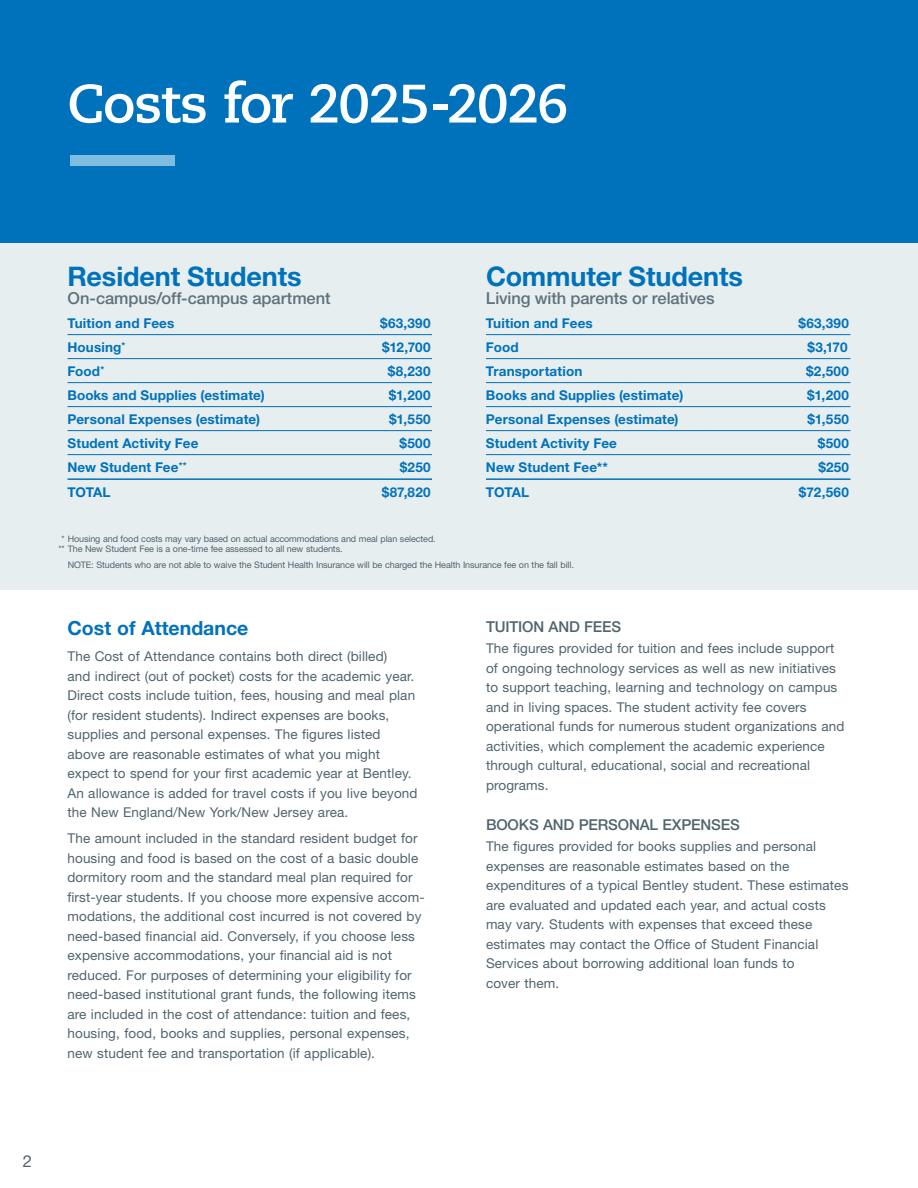
<style>
.page{position:relative;width:918px;height:1188px;background:#fff}
.page>*{position:absolute;margin:0;border:0;box-sizing:border-box;transform-origin:0 0}
.t1{font:700 54px "Caecilia LT Std";letter-spacing:-.035em;color:#fff}
.t2{font:700 27px "Helvetica Neue LT Std";letter-spacing:-.005em;color:#0072bc}
.SubHead_Blue_Helv_Neue_Bold_13_13{font:700 19.5px "Helvetica Neue LT Std";color:#0072bc}
.t3{font:500 16.5px "Helvetica Neue LT Std";letter-spacing:-.005em;color:#5e727c}
.t4{font:16.5px "Helvetica Neue LT Std";color:#4f646e}
.SubHead_Helv_Neue_med_Gray_10_13_Caps{font:500 15px "Helvetica Neue LT Std";letter-spacing:-.01em;color:#4f646e}
.Body_Helv_Neue_roman_9_13{font:13.5px/19.5px "Helvetica Neue LT Std";letter-spacing:.01em;color:#4f646e}
.SubHead_Blue_Helv_Neue_Bold_13_13-2{font:700 13.5px "Helvetica Neue LT Std";letter-spacing:.01em;color:#0072bc}
.SubHead_Blue_Helv_Neue_Bold_13_13-3{font:9px "Helvetica Neue LT Std";letter-spacing:-.01em;color:#4f646e}
</style>
<div class="page">
<div style="left:0;top:225px;width:918px;height:365px;background:#e7eeef"></div>
<hr style="left:68px;top:334px;width:364px;height:1px;background:#0072bc">
<hr style="left:68px;top:358px;width:364px;height:1px;background:#0072bc">
<hr style="left:68px;top:382px;width:364px;height:1px;background:#0072bc">
<hr style="left:68px;top:406px;width:364px;height:1px;background:#0072bc">
<hr style="left:68px;top:430px;width:364px;height:1px;background:#0072bc">
<hr style="left:68px;top:454px;width:364px;height:1px;background:#0072bc">
<hr style="left:68px;top:478px;width:364px;height:2px;background:#0072bc">
<hr style="left:486px;top:334px;width:364px;height:1px;background:#0072bc">
<hr style="left:486px;top:358px;width:364px;height:1px;background:#0072bc">
<hr style="left:486px;top:382px;width:364px;height:1px;background:#0072bc">
<hr style="left:486px;top:406px;width:364px;height:1px;background:#0072bc">
<hr style="left:486px;top:430px;width:364px;height:1px;background:#0072bc">
<hr style="left:486px;top:454px;width:364px;height:1px;background:#0072bc">
<hr style="left:486px;top:478px;width:364px;height:2px;background:#0072bc">
<div style="left:0;top:0;width:918px;height:243px;background:#0072bc"></div>
<div style="left:70px;top:155px;width:105px;height:11px;background:#80bbe0"></div>
<p class="t1" style="left:68px;top:72px;width:503px">Costs for 2025-2026</p>
<p class="t2" style="left:68px;top:259px;width:236px">Resident Students</p>
<p class="t3" style="left:68px;top:288px;width:265px">On-campus/off-campus apartment</p>
<p class="SubHead_Blue_Helv_Neue_Bold_13_13-2" style="left:68px;top:315px;width:108px">Tuition and Fees</p>
<p class="SubHead_Blue_Helv_Neue_Bold_13_13-2" style="left:380px;top:315px;width:52px">$63,390</p>
<p class="SubHead_Blue_Helv_Neue_Bold_13_13-2" style="left:68px;top:339px;width:59px">Housing<sup>*</sup></p>
<p class="SubHead_Blue_Helv_Neue_Bold_13_13-2" style="left:382px;top:339px;width:50px">$12,700</p>
<p class="SubHead_Blue_Helv_Neue_Bold_13_13-2" style="left:68px;top:363px;width:38px">Food<sup>*</sup></p>
<p class="SubHead_Blue_Helv_Neue_Bold_13_13-2" style="left:388px;top:363px;width:44px">$8,230</p>
<p class="SubHead_Blue_Helv_Neue_Bold_13_13-2" style="left:68px;top:387px;width:199px">Books and Supplies (estimate)</p>
<p class="SubHead_Blue_Helv_Neue_Bold_13_13-2" style="left:389px;top:387px;width:43px">$1,200</p>
<p class="SubHead_Blue_Helv_Neue_Bold_13_13-2" style="left:68px;top:411px;width:194px">Personal Expenses (estimate)</p>
<p class="SubHead_Blue_Helv_Neue_Bold_13_13-2" style="left:389px;top:411px;width:43px">$1,550</p>
<p class="SubHead_Blue_Helv_Neue_Bold_13_13-2" style="left:68px;top:435px;width:132px">Student Activity Fee</p>
<p class="SubHead_Blue_Helv_Neue_Bold_13_13-2" style="left:400px;top:435px;width:33px">$500</p>
<p class="SubHead_Blue_Helv_Neue_Bold_13_13-2" style="left:68px;top:459px;width:121px">New Student Fee<sup>**</sup></p>
<p class="SubHead_Blue_Helv_Neue_Bold_13_13-2" style="left:400px;top:459px;width:32px">$250</p>
<p class="SubHead_Blue_Helv_Neue_Bold_13_13-2" style="left:68px;top:484px;width:45px">TOTAL</p>
<p class="SubHead_Blue_Helv_Neue_Bold_13_13-2" style="left:382px;top:484px;width:50px">$87,820</p>
<p class="t2" style="left:486px;top:259px;width:259px">Commuter Students</p>
<p class="t3" style="left:486px;top:288px;width:230px">Living with parents or relatives</p>
<p class="SubHead_Blue_Helv_Neue_Bold_13_13-2" style="left:486px;top:315px;width:108px">Tuition and Fees</p>
<p class="SubHead_Blue_Helv_Neue_Bold_13_13-2" style="left:799px;top:315px;width:52px">$63,390</p>
<p class="SubHead_Blue_Helv_Neue_Bold_13_13-2" style="left:486px;top:339px;width:34px">Food</p>
<p class="SubHead_Blue_Helv_Neue_Bold_13_13-2" style="left:808px;top:339px;width:41px">$3,170</p>
<p class="SubHead_Blue_Helv_Neue_Bold_13_13-2" style="left:486px;top:363px;width:98px">Transportation</p>
<p class="SubHead_Blue_Helv_Neue_Bold_13_13-2" style="left:806px;top:363px;width:44px">$2,500</p>
<p class="SubHead_Blue_Helv_Neue_Bold_13_13-2" style="left:486px;top:387px;width:199px">Books and Supplies (estimate)</p>
<p class="SubHead_Blue_Helv_Neue_Bold_13_13-2" style="left:807px;top:387px;width:43px">$1,200</p>
<p class="SubHead_Blue_Helv_Neue_Bold_13_13-2" style="left:486px;top:411px;width:194px">Personal Expenses (estimate)</p>
<p class="SubHead_Blue_Helv_Neue_Bold_13_13-2" style="left:808px;top:411px;width:43px">$1,550</p>
<p class="SubHead_Blue_Helv_Neue_Bold_13_13-2" style="left:486px;top:435px;width:132px">Student Activity Fee</p>
<p class="SubHead_Blue_Helv_Neue_Bold_13_13-2" style="left:818px;top:435px;width:33px">$500</p>
<p class="SubHead_Blue_Helv_Neue_Bold_13_13-2" style="left:486px;top:459px;width:124px">New Student Fee**</p>
<p class="SubHead_Blue_Helv_Neue_Bold_13_13-2" style="left:818px;top:459px;width:32px">$250</p>
<p class="SubHead_Blue_Helv_Neue_Bold_13_13-2" style="left:486px;top:484px;width:45px">TOTAL</p>
<p class="SubHead_Blue_Helv_Neue_Bold_13_13-2" style="left:799px;top:484px;width:52px">$72,560</p>
<p class="SubHead_Blue_Helv_Neue_Bold_13_13-3" style="left:62px;top:533px;width:376px">* Housing and food costs may vary based on actual accommodations and meal plan selected.</p>
<p class="SubHead_Blue_Helv_Neue_Bold_13_13-3" style="left:59px;top:543px;width:286px">** The New Student Fee is a one-time fee assessed to all new students.</p>
<p class="SubHead_Blue_Helv_Neue_Bold_13_13-3" style="left:68px;top:559px;width:508px">NOTE: Students who are not able to waive the Student Health Insurance will be charged the Health Insurance fee on the fall bill.</p>
<p class="SubHead_Blue_Helv_Neue_Bold_13_13" style="left:68px;top:616px;width:182px">Cost of Attendance</p>
<p class="Body_Helv_Neue_roman_9_13" style="left:68px;top:646px;width:352px">The Cost of Attendance contains both direct (billed)<br>and indirect (out of pocket) costs for the academic year.<br>Direct costs include tuition, fees, housing and meal plan (for resident students). Indirect expenses are books, supplies and personal expenses. The figures listed above are reasonable estimates of what you might expect to spend for your first academic year at Bentley.<br>An allowance is added for travel costs if you live beyond the New England/New York/New Jersey area.</p>
<p class="Body_Helv_Neue_roman_9_13" style="left:68px;top:829px;width:359px">The amount included in the standard resident budget for housing and food is based on the cost of a basic double dormitory room and the standard meal plan required for first-year students. If you choose more expensive accom&shy;modations, the additional cost incurred is not covered by need-based financial aid. Conversely, if you choose less expensive accommodations, your financial aid is not reduced. For purposes of determining your eligibility for need-based institutional grant funds, the following items are included in the cost of attendance: tuition and fees, housing, food, books and supplies, personal expenses, new student fee and transportation (if applicable).</p>
<p class="SubHead_Helv_Neue_med_Gray_10_13_Caps" style="left:486px;top:617px;width:137px">TUITION AND FEES</p>
<p class="Body_Helv_Neue_roman_9_13" style="left:486px;top:639px;width:360px">The figures provided for tuition and fees include support of ongoing technology services as well as new initiatives to support teaching, learning and technology on campus and in living spaces. The student activity fee covers operational funds for numerous student organizations and activities, which complement the academic experience through cultural, educational, social and recreational programs.</p>
<p class="SubHead_Helv_Neue_med_Gray_10_13_Caps" style="left:486px;top:815px;width:255px">BOOKS AND PERSONAL EXPENSES</p>
<p class="Body_Helv_Neue_roman_9_13" style="left:486px;top:837px;width:364px">The figures provided for books supplies and personal expenses are reasonable estimates based on the expenditures of a typical Bentley student. These estimates are evaluated and updated each year, and actual costs may vary. Students with expenses that exceed these estimates may contact the Office of Student Financial Services about borrowing additional loan funds to<br>cover them.</p>
<p class="t4" style="left:23px;top:1152px;width:11px">2</p>
</div>
